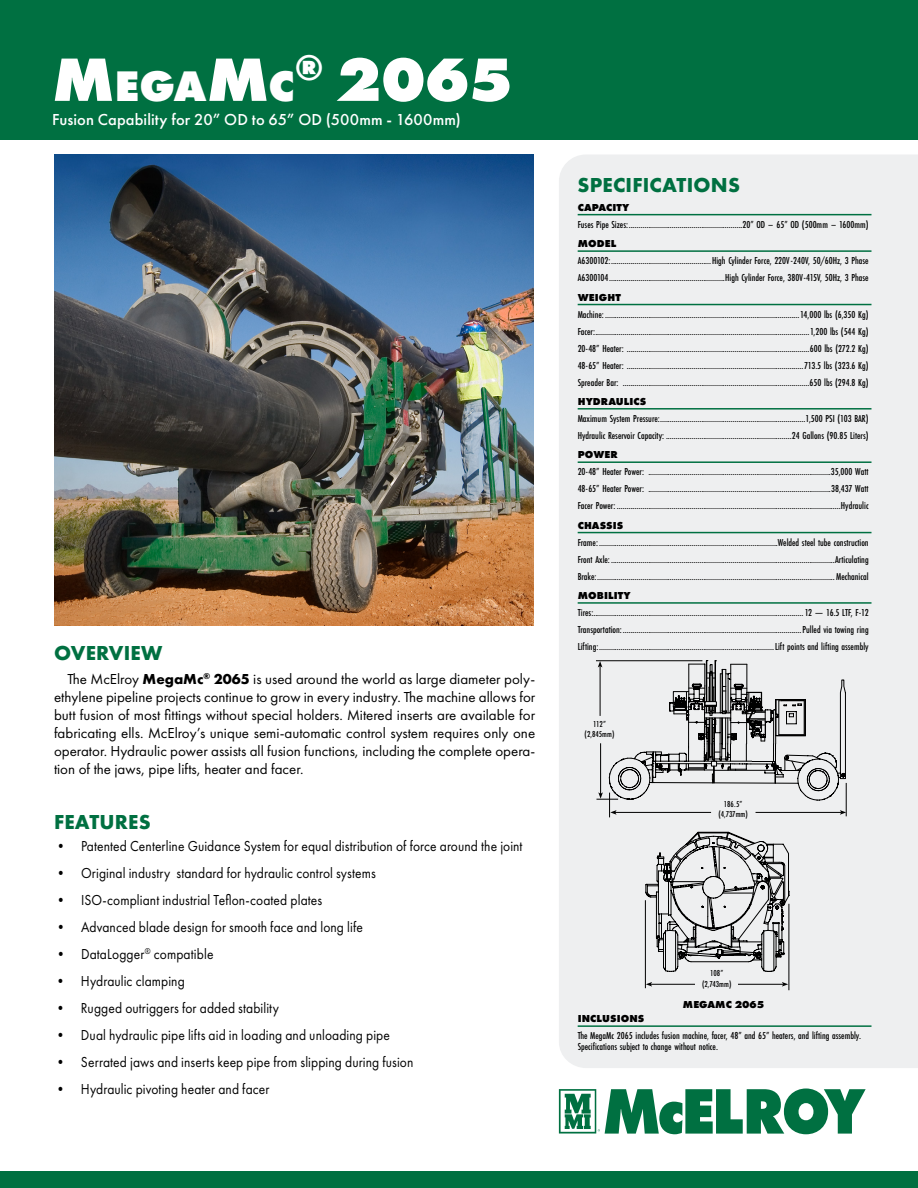
<style>
.page{position:relative;width:918px;height:1188px;background:#fff}
.page>*{position:absolute;margin:0;border:0;box-sizing:border-box;transform-origin:0 0}
.t1{font:800 63.45px "Futura PT";color:#fff}
.t2{font:800 44.4px "Futura PT";color:#fff}
.t3{font:700 21px "Futura PT";letter-spacing:.01em;color:#007041}
.t4{font:500 16.5px "Futura PT";letter-spacing:.005em;color:#fff}
.t5{font:15px "Futura PT";letter-spacing:.005em;color:#000;scale:.9 1}
.t6{font:15px/18px "Futura PT";letter-spacing:.005em;color:#000;text-align:justify}
.t7{font:500 10.5px/17px "Futura PT Cond";color:#000;text-align:justify}
.t8{font:800 10.5px "Futura PT";letter-spacing:.01em;color:#000}
.t9{font:10.2px/12.3px "Myriad Pro";color:#000;text-align:center}
.t10{font:500 9px/10.5px "Futura PT Cond";color:#000;text-align:center}
.s1{font-size:63.45px}
.s2{font-weight:700}
</style>
<div class="page">
<div style="left:559px;top:155px;width:359px;height:913px;background:#eeeff0"></div>
<img style="left:54px;top:154px;width:480px;height:471px">
<div style="left:0;top:0;width:918px;height:139px;background:#007041"></div>
<div style="left:0;top:1171px;width:918px;height:17px;background:#007041"></div>
<hr style="left:578px;top:214px;width:294px;height:1px;background:#007041">
<hr style="left:578px;top:250px;width:294px;height:2px;background:#007041">
<hr style="left:578px;top:304px;width:294px;height:1px;background:#007041">
<hr style="left:578px;top:408px;width:294px;height:2px;background:#007041">
<hr style="left:578px;top:461px;width:294px;height:2px;background:#007041">
<hr style="left:578px;top:532px;width:294px;height:1px;background:#007041">
<hr style="left:578px;top:602px;width:294px;height:2px;background:#007041">
<hr style="left:578px;top:1025px;width:294px;height:2px;background:#007041">
<svg style="left:596px;top:660px;width:256px;height:157px;background:#c7c8c9"></svg>
<hr style="left:855px;top:728px;width:1px;height:88px;background:#000">
<div style="left:578px;top:718px;width:43px;height:24px;background:#eeeff0"></div>
<div style="left:712px;top:798px;width:42px;height:26px;background:#eeeff0"></div>
<hr style="left:789px;top:904px;width:1px;height:86px;background:#000">
<svg style="left:640px;top:832px;width:150px;height:157px;background:#c0c1c2"></svg>
<hr style="left:645px;top:900px;width:1px;height:88px;background:#000">
<div style="left:696px;top:967px;width:42px;height:32px;background:#eeeff0"></div>
<svg style="left:559px;top:1088px;width:307px;height:46px"></svg>
<h2 class="t2" style="left:52px;top:58px;width:244px"><span class="s1">M</span>EGA<span class="s1">M</span>C</h2>
<h1 class="t1" style="left:295px;top:39px;width:219px"><sup>®</sup> 2065</h1>
<h3 class="t4" style="left:52px;top:109px;width:410px">Fusion Capability for 20” OD to 65” OD (500mm - 1600mm)</h3>
<h3 class="t3" style="left:54px;top:640px;width:110px">OVERVIEW</h3>
<p class="t6" style="left:54px;top:669px;width:483px;text-indent:13px">The McElroy <span class="s2">MegaMc</span><sup>®</sup> <span class="s2">2065</span> is used around the world as large diameter poly&shy;ethylene pipeline projects continue to grow in every industry. The machine allows for butt fusion of most fittings without special holders. Mitered inserts are available for fabricating ells. McElroy’s unique semi-automatic control system requires only one operator. Hydraulic power assists all fusion functions, including the complete opera&shy;tion of the jaws, pipe lifts, heater and facer.</p>
<h3 class="t3" style="left:54px;top:808px;width:98px">FEATURES</h3>
<h3 class="t5" style="left:54px;top:837px;width:522px">• Patented Centerline Guidance System for equal distribution of force around the joint</h3>
<h3 class="t5" style="left:54px;top:864px;width:359px">• Original industry standard for hydraulic control systems</h3>
<h3 class="t5" style="left:54px;top:891px;width:300px">• ISO-compliant industrial Teflon-coated plates</h3>
<h3 class="t5" style="left:54px;top:918px;width:345px">• Advanced blade design for smooth face and long life</h3>
<h3 class="t5" style="left:54px;top:945px;width:179px">• DataLogger<sup>®</sup> compatible</h3>
<h3 class="t5" style="left:54px;top:972px;width:147px">• Hydraulic clamping</h3>
<h3 class="t5" style="left:54px;top:999px;width:252px">• Rugged outriggers for added stability</h3>
<h3 class="t5" style="left:54px;top:1026px;width:375px">• Dual hydraulic pipe lifts aid in loading and unloading pipe</h3>
<h3 class="t5" style="left:54px;top:1053px;width:401px">• Serrated jaws and inserts keep pipe from slipping during fusion</h3>
<h3 class="t5" style="left:54px;top:1080px;width:241px">• Hydraulic pivoting heater and facer</h3>
<h3 class="t3" style="left:578px;top:171px;width:164px">SPECIFICATIONS</h3>
<p class="t8" style="left:578px;top:201px;width:53px">CAPACITY</p>
<p class="t7" style="left:578px;top:216px;width:292px">Fuses Pipe Sizes:..........................................................20” OD – 65” OD (500mm – 1600mm)</p>
<p class="t8" style="left:578px;top:237px;width:40px">MODEL</p>
<p class="t7" style="left:578px;top:252px;width:292px">A6300102:...................................................High Cylinder Force, 220V-240V, 50/60Hz, 3 Phase<br>A6300104...........................................................High Cylinder Force, 380V-415V, 50Hz, 3 Phase</p>
<p class="t8" style="left:578px;top:291px;width:45px">WEIGHT</p>
<p class="t7" style="left:578px;top:306px;width:292px">Machine: ...................................................................................................14,000 lbs (6,350 Kg)<br>Facer:.............................................................................................................1,200 lbs (544 Kg)<br>20-48” Heater: .............................................................................................600 lbs (272.2 Kg)<br>48-65” Heater: ..........................................................................................713.5 lbs (323.6 Kg)<br>Spreader Bar: ...............................................................................................650 lbs (294.8 Kg)</p>
<p class="t8" style="left:578px;top:395px;width:70px">HYDRAULICS</p>
<p class="t7" style="left:578px;top:410px;width:292px">Maximum System Pressure:..........................................................................1,500 PSI (103 BAR)<br>Hydraulic Reservoir Capacity: ................................................................24 Gallons (90.85 Liters)</p>
<p class="t8" style="left:578px;top:448px;width:42px">POWER</p>
<p class="t7" style="left:578px;top:463px;width:292px">20-48” Heater Power: .............................................................................................35,000 Watt 48-65” Heater Power: .............................................................................................38,437 Watt Facer Power: ..................................................................................................................Hydraulic</p>
<p class="t8" style="left:578px;top:519px;width:47px">CHASSIS</p>
<p class="t7" style="left:578px;top:534px;width:292px">Frame: ...........................................................................................Welded steel tube construction Front Axle:..................................................................................................................Articulating Brake:......................................................................................................................... Mechanical</p>
<p class="t8" style="left:578px;top:589px;width:55px">MOBILITY</p>
<p class="t7" style="left:578px;top:604px;width:292px">Tires:...........................................................................................................12 — 16.5 LTF, F-12<br>Transportation:...........................................................................................Pulled via towing ring Lifting:.........................................................................................Lift points and lifting assembly</p>
<p class="t9" style="left:581px;top:717px;width:42px">112”<br>2 845mm</p>
<p class="t10" style="left:585px;top:719px;width:31px">112” (2,845mm)</p>
<p class="t10" style="left:718px;top:798px;width:31px">186.5” (4,737mm)</p>
<p class="t9" style="left:713px;top:800px;width:39px">186.3”<br>4732mm</p>
<p class="t10" style="left:702px;top:968px;width:31px">108” (2,743mm)</p>
<p class="t9" style="left:699px;top:971px;width:39px">108”<br>2743mm</p>
<p class="t8" style="left:683px;top:998px;width:83px">MEGAMC 2065</p>
<p class="t8" style="left:578px;top:1012px;width:68px">INCLUSIONS</p>
<p class="t7" style="left:578px;top:1031px;width:285px;line-height:10.5px">The MegaMc 2065 includes fusion machine, facer, 48” and 65” heaters, and lifting assembly.<br>Specifications subject to change without notice.</p>
</div>
